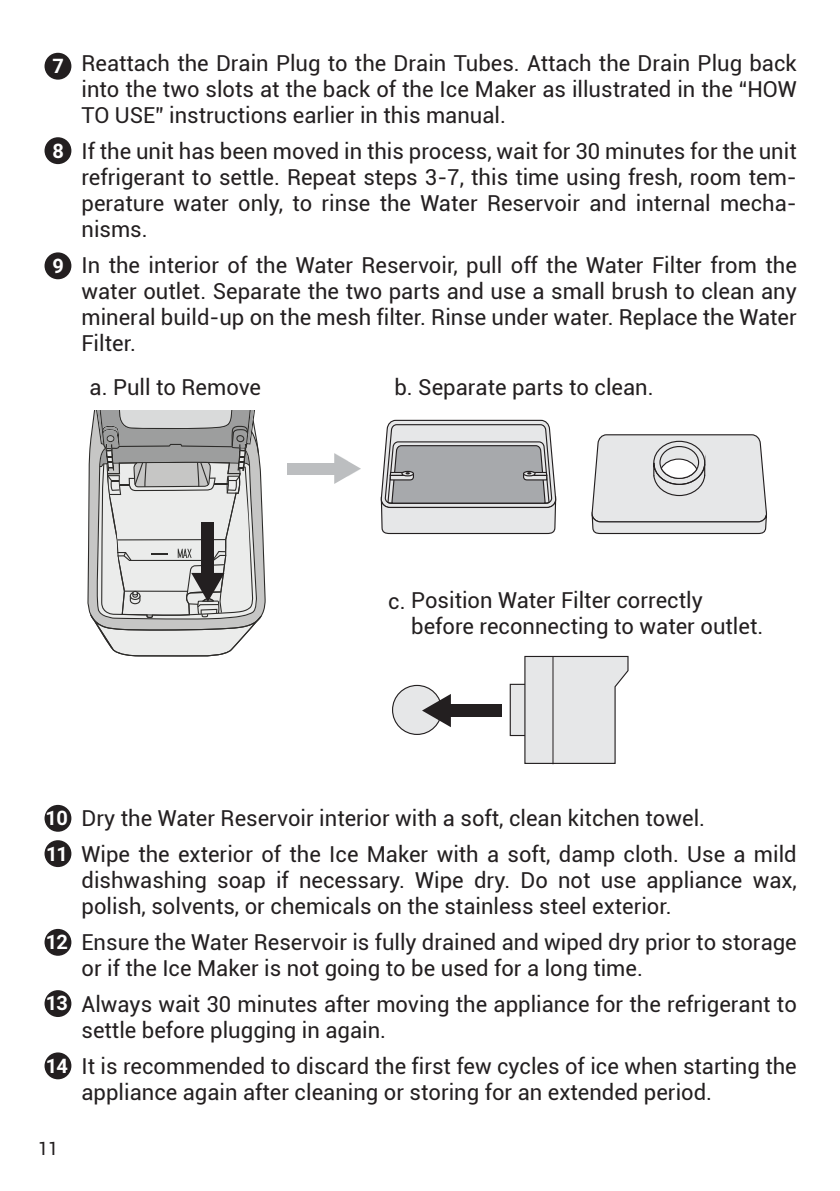
<style>
.page{position:relative;width:840px;height:1191px;background:#fff}
.page>*{position:absolute;margin:0;border:0;box-sizing:border-box;transform-origin:0 0}
.t1{font:22px/26px "Roboto";color:#231f20}
.t2{font:700 20px "Roboto";letter-spacing:-.035em;color:#fff}
.t3{font:18px "Roboto";color:#231f20}
</style>
<div class="page">
<div style="left:44px;top:137px;width:27px;height:27px;background:#231f20;border-radius:50%"></div>
<div style="left:44px;top:53px;width:27px;height:27px;background:#231f20;border-radius:50%"></div>
<div style="left:44px;top:252px;width:27px;height:27px;background:#231f20;border-radius:50%"></div>
<div style="left:44px;top:840px;width:27px;height:27px;background:#231f20;border-radius:50%"></div>
<div style="left:44px;top:805px;width:27px;height:26px;background:#231f20;border-radius:50%"></div>
<div style="left:44px;top:929px;width:27px;height:26px;background:#231f20;border-radius:50%"></div>
<div style="left:44px;top:990px;width:27px;height:27px;background:#231f20;border-radius:50%"></div>
<div style="left:44px;top:1052px;width:27px;height:27px;background:#231f20;border-radius:50%"></div>
<svg style="left:87px;top:411px;width:179px;height:245px;background:#c3c4c3"></svg>
<svg style="left:591px;top:434px;width:176px;height:100px;background:#dadbdc"></svg>
<svg style="left:380px;top:419px;width:177px;height:115px;background:#b9babb"></svg>
<div style="left:287px;top:463px;width:56px;height:11px;background:#bcbec0"></div>
<svg style="left:334px;top:453px;width:26px;height:31px"></svg>
<div style="left:509px;top:684px;width:28px;height:52px;background:#e6e7e8;border:1px solid #231f20"></div>
<div style="left:392px;top:685px;width:49px;height:49px;background:#e6e7e8;border-radius:50%"></div>
<div style="left:392px;top:685px;width:50px;height:50px;border:1px solid #231f20;border-radius:50%"></div>
<svg style="left:523px;top:655px;width:105px;height:109px;background:#dededf"></svg>
<div style="left:441px;top:704px;width:61px;height:13px;background:#231f20"></div>
<svg style="left:422px;top:694px;width:28px;height:33px"></svg>
<hr style="left:552px;top:656px;width:1px;height:108px;background:#231f20">
<p class="t2" style="left:52px;top:52px;width:13px">7</p>
<p class="t2" style="left:52px;top:136px;width:13px">8</p>
<p class="t2" style="left:52px;top:251px;width:13px">9</p>
<p class="t1" style="left:81px;top:49px;width:716px;text-align:justify">Reattach the Drain Plug to the Drain Tubes. Attach the Drain Plug back into the two slots at the back of the Ice Maker as illustrated in the “HOW TO USE” instructions earlier in this manual.</p>
<p class="t1" style="left:81px;top:137px;width:716px;text-align:justify">If the unit has been moved in this process, wait for 30 minutes for the unit refrigerant to settle. Repeat steps 3-7, this time using fresh, room tem&shy;perature water only, to rinse the Water Reservoir and internal mecha&shy;nisms.</p>
<p class="t1" style="left:81px;top:251px;width:716px;text-align:justify">In the interior of the Water Reservoir, pull off the Water Filter from the water outlet. Separate the two parts and use a small brush to clean any mineral build-up on the mesh filter. Rinse under water. Replace the Water Filter.</p>
<p class="t1" style="left:89px;top:373px;width:173px">a. Pull to Remove</p>
<p class="t1" style="left:394px;top:373px;width:260px">b. Separate parts to clean.</p>
<p class="t1" style="left:411px;top:586px;width:353px;text-indent:-23px">c. Position Water Filter correctly before reconnecting to water outlet.</p>
<p class="t2" style="left:45px;top:804px;width:24px">10</p>
<p class="t2" style="left:46px;top:839px;width:23px">11</p>
<p class="t2" style="left:46px;top:928px;width:24px">12</p>
<p class="t2" style="left:46px;top:989px;width:24px">13</p>
<p class="t2" style="left:46px;top:1051px;width:24px">14</p>
<p class="t1" style="left:81px;top:799px;width:716px;line-height:36px">Dry the Water Reservoir interior with a soft, clean kitchen towel.<br>Wipe the exterior of the Ice Maker with a soft, damp cloth. Use a mild</p>
<p class="t1" style="left:81px;top:866px;width:716px">dishwashing soap if necessary. Wipe dry. Do not use appliance wax, polish, solvents, or chemicals on the stainless steel exterior.</p>
<p class="t1" style="left:81px;top:928px;width:716px">Ensure the Water Reservoir is fully drained and wiped dry prior to storage or if the Ice Maker is not going to be used for a long time.</p>
<p class="t1" style="left:81px;top:990px;width:716px">Always wait 30 minutes after moving the appliance for the refrigerant to settle before plugging in again.</p>
<p class="t1" style="left:81px;top:1052px;width:716px">It is recommended to discard the first few cycles of ice when starting the appliance again after cleaning or storing for an extended period.</p>
<p class="t3" style="left:38px;top:1135px;width:22px">11</p>
</div>
